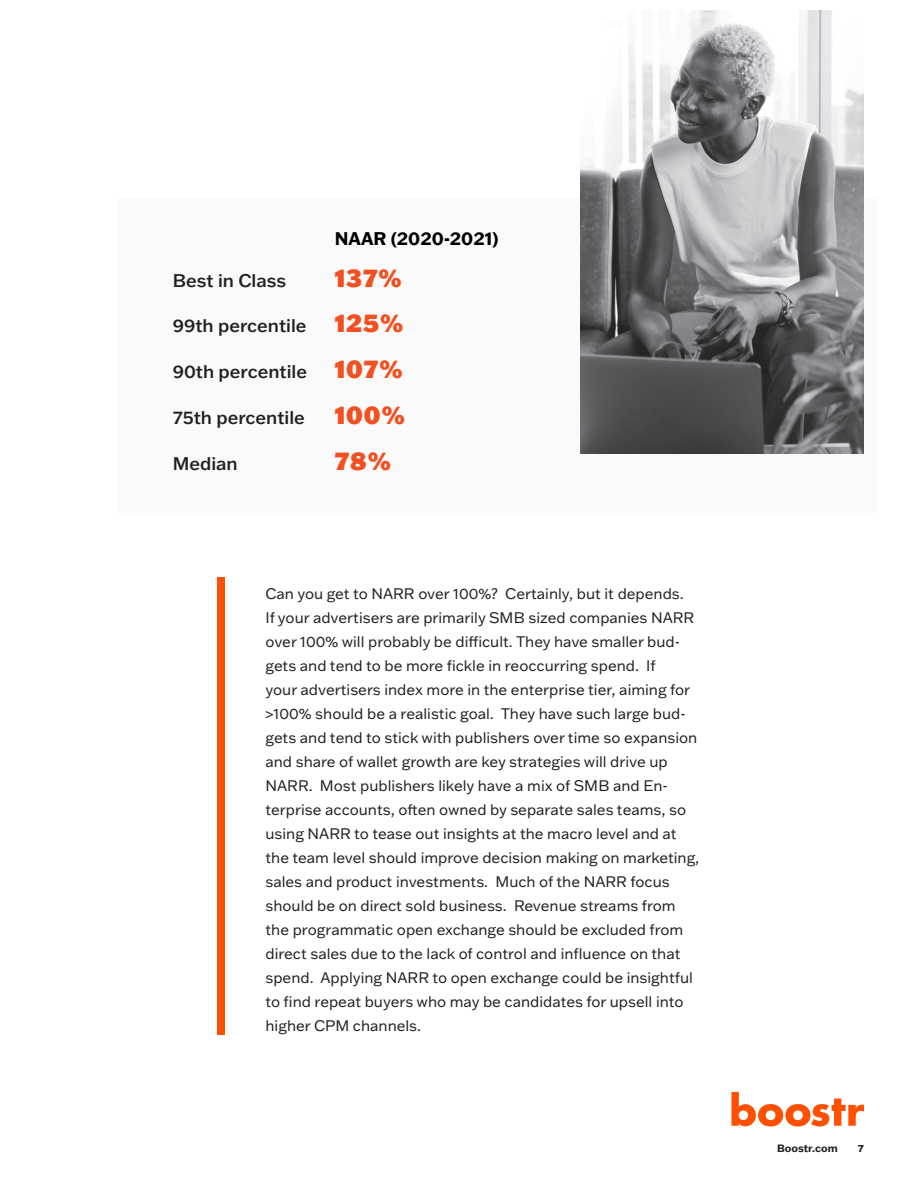
<style>
.page{position:relative;width:918px;height:1188px;background:#fff}
.page>*{position:absolute;margin:0;border:0;box-sizing:border-box;transform-origin:0 0}
.t1{font:900 24.6px "Franklin Gothic ATF";color:#f15122}
.t2{font:500 18px "Franklin Gothic ATF";color:#231f20}
.t3{font:700 18px "Franklin Gothic ATF";color:#000}
.t4{font:15px/24px "Franklin Gothic ATF";color:#231f20}
.t5{font:700 10.5px "Franklin Gothic ATF";color:#231f20}
.t6{font:700 10.5px "ARS Maquette Pro";color:#231f20}
.s1{font-weight:900;font-size:24.6px;color:#f15122}
</style>
<div class="page">
<div style="left:117px;top:198px;width:760px;height:315px;background:#fafafa"></div>
<svg style="left:731px;top:1092px;width:133px;height:35px"></svg>
<div style="left:218px;top:578px;width:7px;height:457px;background:#fe5000"></div>
<img style="left:580px;top:11px;width:284px;height:443px">
<p class="t3" style="left:335px;top:226px;width:165px">NAAR (2020-2021)</p>
<p class="t2" style="left:173px;top:268px;width:115px">Best in Class</p>
<p class="t1" style="left:335px;top:261px;width:68px">137%</p>
<p class="t2" style="left:173px;top:314px;width:232px">99th percentile <span class="s1">125%</span></p>
<p class="t2" style="left:173px;top:360px;width:231px">90th percentile <span class="s1">107%</span></p>
<p class="t2" style="left:173px;top:405px;width:234px">75th percentile <span class="s1">100%</span></p>
<p class="t2" style="left:173px;top:451px;width:66px">Median</p>
<p class="t1" style="left:335px;top:444px;width:58px">78%</p>
<p class="t4" style="left:266px;top:581px;width:435px">Can you get to NARR over 100%? Certainly, but it depends.<br>If your advertisers are primarily SMB sized companies NARR over 100% will probably be difficult. They have smaller bud&shy;gets and tend to be more fickle in reoccurring spend. If<br>your advertisers index more in the enterprise tier, aiming for &gt;100% should be a realistic goal. They have such large bud&shy;gets and tend to stick with publishers over time so expansion and share of wallet growth are key strategies will drive up NARR. Most publishers likely have a mix of SMB and En&shy;terprise accounts, often owned by separate sales teams, so using NARR to tease out insights at the macro level and at the team level should improve decision making on marketing, sales and product investments. Much of the NARR focus should be on direct sold business. Revenue streams from the programmatic open exchange should be excluded from direct sales due to the lack of control and influence on that spend. Applying NARR to open exchange could be insightful to find repeat buyers who may be candidates for upsell into higher CPM channels.</p>
<p class="t5" style="left:777px;top:1141px;width:62px">Boostr.com</p>
<p class="t6" style="left:858px;top:1141px;width:8px">7</p>
</div>
